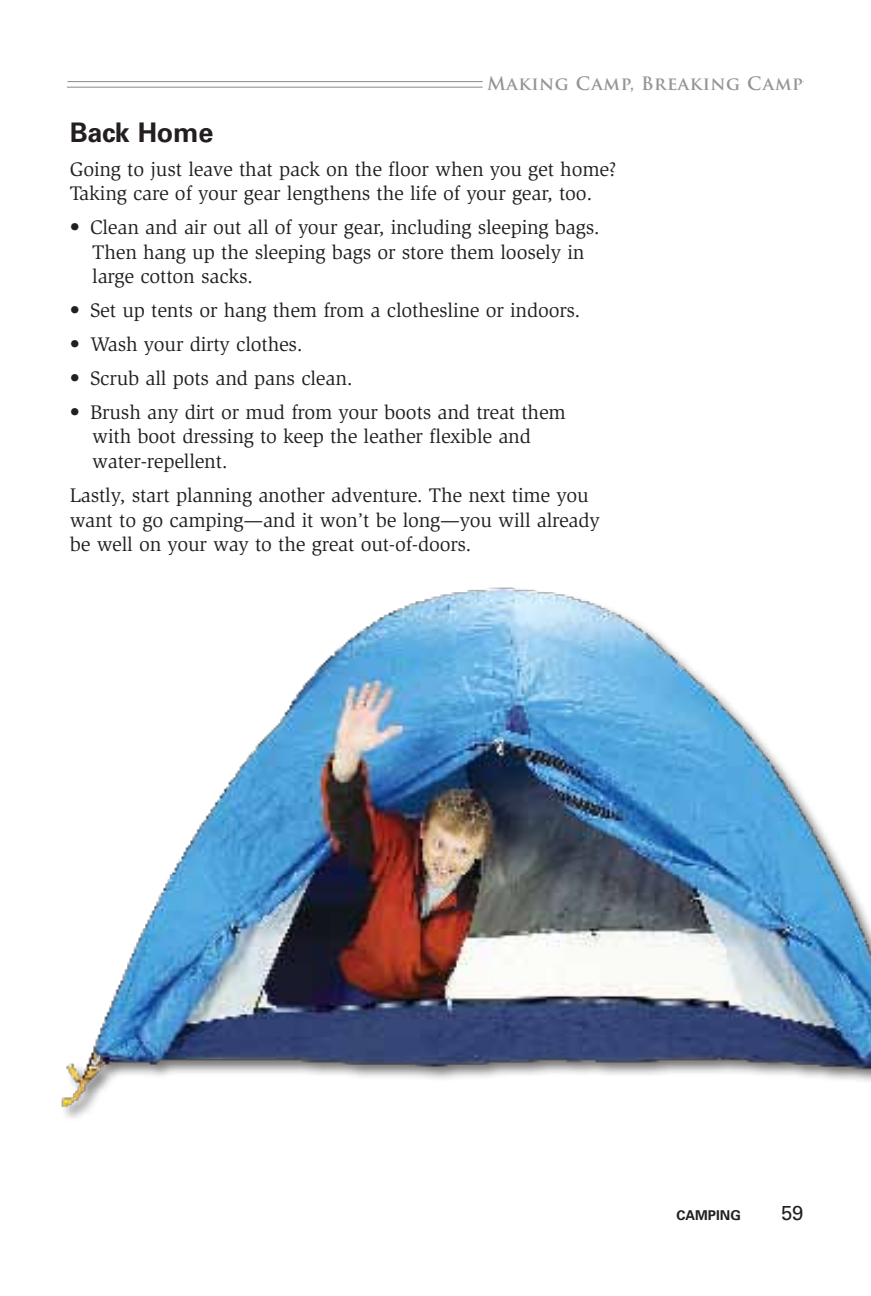
<style>
.page{position:relative;width:871px;height:1296px;background:#fff}
.page>*{position:absolute;margin:0;border:0;box-sizing:border-box;transform-origin:0 0}
.t1{font:700 27px "Univers";letter-spacing:-.01em;color:#231f20}
.t2{font:20.25px/24.8px "Slimbach";letter-spacing:-.01em;color:#231f20}
.t3{font:20.25px "Univers";color:#231f20}
.t4{font:700 18px "Trajan Pro";letter-spacing:.03em;color:#939598}
.t5{font:700 13.5px "Univers";color:#231f20}
.s1{color:#fff}
</style>
<div class="page">
<hr style="left:67px;top:87px;width:736px;height:1px;background:#939598">
<hr style="left:68px;top:81px;width:735px;height:1px;background:#939598">
<div style="left:482px;top:68px;width:321px;height:31px;background:#fff"></div>
<img style="left:61px;top:587px;width:810px;height:519px">
<p class="t4" style="left:482px;top:72px;width:322px"><span class="s1">.</span>Making Camp, Breaking Camp</p>
<h1 class="t1" style="left:70px;top:116px;width:145px">Back Home</h1>
<p class="t2" style="left:70px;top:156px;width:548px">Going to just leave that pack on the floor when you get home?<br>Taking care of your gear lengthens the life of your gear, too.</p>
<p class="t2" style="left:92px;top:215px;width:509px;text-indent:-22px">• Clean and air out all of your gear, including sleeping bags.<br>Then hang up the sleeping bags or store them loosely in large cotton sacks.</p>
<p class="t2" style="left:70px;top:298px;width:512px">• Set up tents or hang them from a clothesline or indoors.</p>
<p class="t2" style="left:70px;top:332px;width:234px">• Wash your dirty clothes.</p>
<p class="t2" style="left:70px;top:366px;width:284px">• Scrub all pots and pans clean.</p>
<p class="t2" style="left:92px;top:400px;width:475px;text-indent:-22px">• Brush any dirt or mud from your boots and treat them with boot dressing to keep the leather flexible and water-repellent.</p>
<p class="t2" style="left:70px;top:483px;width:532px">Lastly, start planning another adventure. The next time you want to go camping—and it won’t be long—you will already be well on your way to the great out-of-doors.</p>
<p class="t5" style="left:676px;top:1207px;width:66px">CAMPING</p>
<p class="t3" style="left:781px;top:1200px;width:24px">59</p>
</div>
